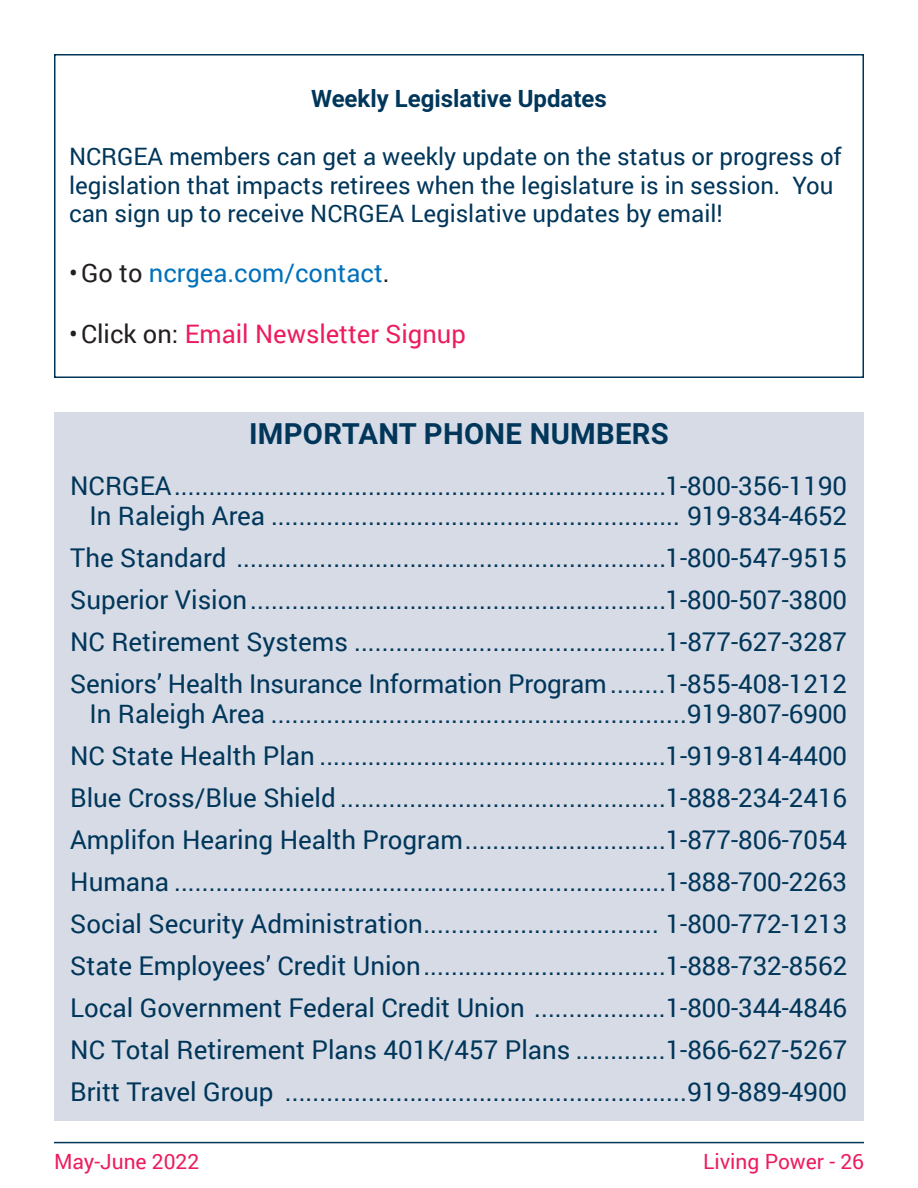
<style>
.page{position:relative;width:918px;height:1188px;background:#fff}
.page>*{position:absolute;margin:0;border:0;box-sizing:border-box;transform-origin:0 0}
.t1{font:700 29.25px "Roboto";letter-spacing:.01em;color:#00365a}
.t2{font:25.8px/42px "Roboto";color:#00365a;text-align:justify}
.t3{font:25.5px "Roboto";color:#ed1c5e}
.t4{font:25.5px "Roboto";color:#0071bb}
.t5{font:24px/28.8px "Roboto";color:#00365a}
.t6{font:700 24px "Roboto";color:#00365a}
.t7{font:21px "Roboto";color:#ed1c5e}
.s1{color:#231f20}
</style>
<div class="page">
<hr style="left:54px;top:1142px;width:810px;height:1px;background:#00365a">
<div style="left:54px;top:412px;width:810px;height:708px;background:#d7dbe6"></div>
<div style="left:54px;top:54px;width:810px;height:324px;border:2px solid #00365a"></div>
<p class="t6" style="left:311px;top:82px;width:297px">Weekly Legislative Updates</p>
<p class="t5" style="left:69px;top:141px;width:774px">NCRGEA members can get a weekly update on the status or progress of legislation that impacts retirees when the legislature is in session. You can sign up to receive NCRGEA Legislative updates by email!</p>
<p class="t4" style="left:69px;top:255px;width:322px"><span class="s1">•Go to</span> ncrgea.com/contact<span class="s1">.</span></p>
<p class="t3" style="left:69px;top:316px;width:398px"><span class="s1">•Click on:</span> Email Newsletter Signup</p>
<p class="t1" style="left:249px;top:413px;width:421px">IMPORTANT PHONE NUMBERS</p>
<p class="t2" style="left:70px;top:470px;width:779px;line-height:30px;text-align:right">NCRGEA.......................................................................1-800-356-1190<br>In Raleigh Area ........................................................... 919-834-4652</p>
<p class="t2" style="left:70px;top:536px;width:779px">The Standard ..............................................................1-800-547-9515<br>Superior Vision............................................................1-800-507-3800<br>NC Retirement Systems .............................................1-877-627-3287<br>Seniors’ Health Insurance Information Program........1-855-408-1212</p>
<p class="t2" style="left:70px;top:692px;width:779px;text-indent:19px">In Raleigh Area ............................................................919-807-6900<br>NC State Health Plan ..................................................1-919-814-4400<br>Blue Cross/Blue Shield ...............................................1-888-234-2416<br>Amplifon Hearing Health Program.............................1-877-806-7054<br>Humana .......................................................................1-888-700-2263<br>Social Security Administration.................................. 1-800-772-1213<br>State Employees’ Credit Union...................................1-888-732-8562<br>Local Government Federal Credit Union ...................1-800-344-4846<br>NC Total Retirement Plans 401K/457 Plans .............1-866-627-5267<br>Britt Travel Group ..........................................................919-889-4900</p>
<p class="t7" style="left:54px;top:1147px;width:147px">May-June 2022</p>
<p class="t7" style="left:703px;top:1147px;width:162px">Living Power - 26</p>
</div>
